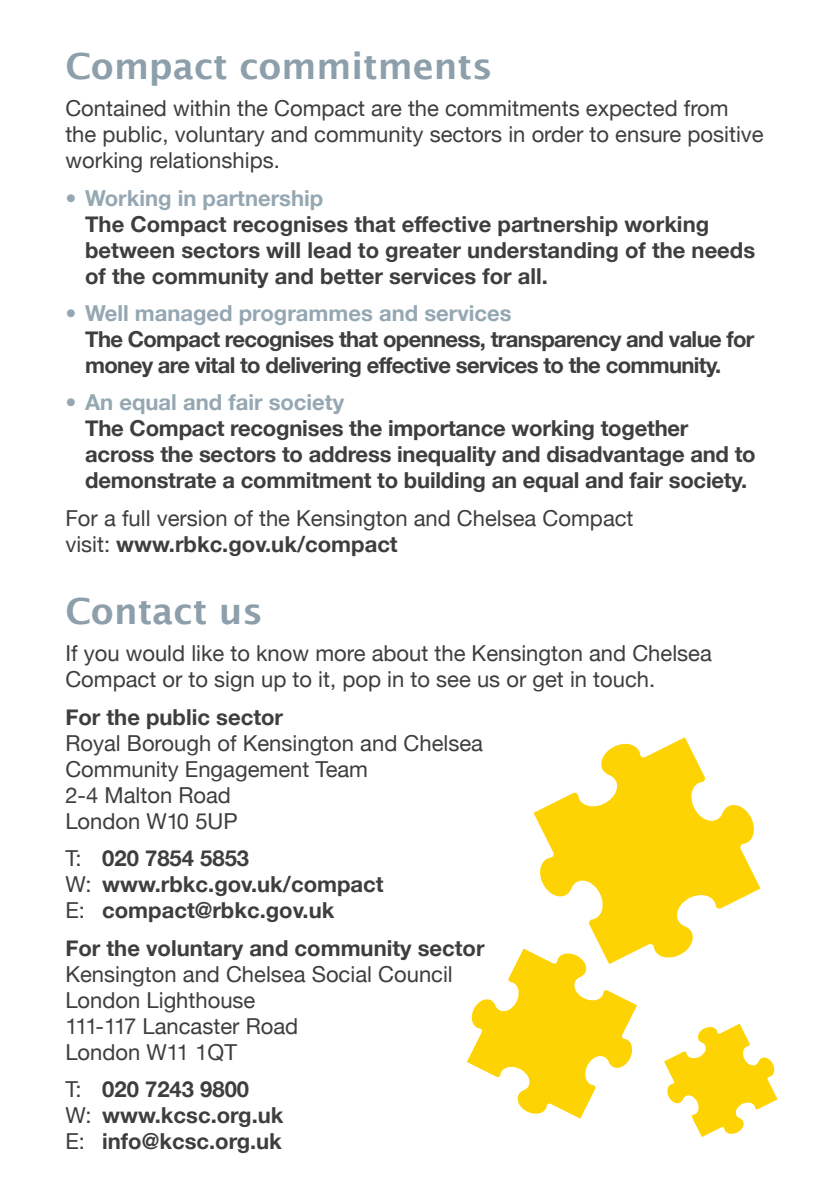
<style>
.page{position:relative;width:840px;height:1191px;background:#fff}
.page>*{position:absolute;margin:0;border:0;box-sizing:border-box;transform-origin:0 0}
.sub{font:600 36px "Lucida Sans";color:#8c9faa}
.body_80__black{font:22px/26px "Helvetica Neue";color:#3e3e3f}
.bullets{font:700 22px/26px "Helvetica Neue";letter-spacing:-.01em;color:#3e3e3f}
.bullets-2{font:700 22px/26px "Helvetica Neue";letter-spacing:-.03em;color:#3e3e3f}
.body_80__black-2{font:700 22px/26px "Helvetica Neue";color:#3e3e3f}
.s1{color:#95a7b2}
.s2{font-weight:700}
.s3{font-weight:400}
</style>
<div class="page">
<svg style="left:533px;top:737px;width:227px;height:221px;fill:#fed304"></svg>
<svg style="left:467px;top:948px;width:169px;height:170px"></svg>
<svg style="left:664px;top:1023px;width:113px;height:114px"></svg>
<p class="sub" style="left:65px;top:45px;width:428px">Compact commitments</p>
<p class="body_80__black" style="left:65px;top:95px;width:699px">Contained within the Compact are the commitments expected from the public, voluntary and community sectors in order to ensure positive working relationships.</p>
<p class="bullets" style="left:85px;top:184px;width:671px;text-indent:-20px"><span class="s1">• Working in partnership<br></span>The Compact recognises that effective partnership working between sectors will lead to greater understanding of the needs of the community and better services for all.</p>
<p class="bullets-2" style="left:85px;top:299px;width:670px;text-indent:-20px"><span class="s1">• Well managed programmes and services<br></span>The Compact recognises that openness, transparency and value for money are vital to delivering effective services to the community.</p>
<p class="bullets" style="left:85px;top:389px;width:671px;text-indent:-20px"><span class="s1">• An equal and fair society<br></span>The Compact recognises the importance working together across the sectors to address inequality and disadvantage and to demonstrate a commitment to building an equal and fair society.</p>
<p class="body_80__black" style="left:65px;top:504px;width:569px">For a full version of the Kensington and Chelsea Compact visit: <span class="s2">www.rbkc.gov.uk/compact</span></p>
<p class="sub" style="left:65px;top:590px;width:199px">Contact us</p>
<p class="body_80__black" style="left:65px;top:640px;width:647px">If you would like to know more about the Kensington and Chelsea<br>Compact or to sign up to it, pop in to see us or get in touch.</p>
<p class="body_80__black" style="left:65px;top:703px;width:419px"><span class="s2">For the public sector<br></span>Royal Borough of Kensington and Chelsea<br>Community Engagement Team<br>2-4 Malton Road<br>London W10 5UP</p>
<p class="body_80__black-2" style="left:65px;top:844px;width:319px"><span class="s3">T:</span> 020 7854 5853<br><span class="s3">W:</span> www.rbkc.gov.uk/compact<br><span class="s3">E:</span> compact@rbkc.gov.uk</p>
<p class="body_80__black" style="left:65px;top:934px;width:420px"><span class="s2">For the voluntary and community sector<br></span>Kensington and Chelsea Social Council<br>London Lighthouse<br>111-117 Lancaster Road<br>London W11 1QT</p>
<p class="body_80__black-2" style="left:65px;top:1075px;width:219px"><span class="s3">T:</span> 020 7243 9800<br><span class="s3">W:</span> www.kcsc.org.uk<br><span class="s3">E:</span> info@kcsc.org.uk</p>
</div>
